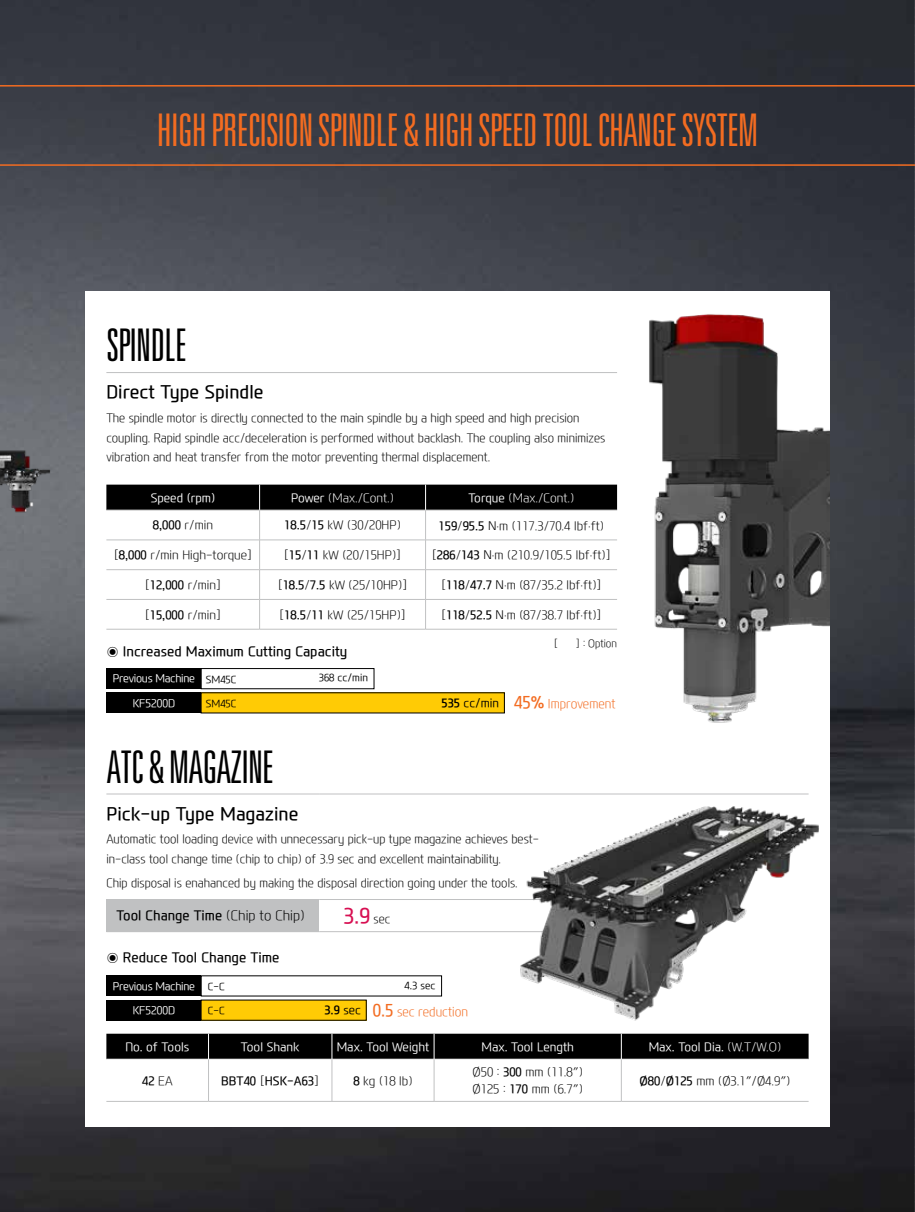
<style>
.page{position:relative;width:915px;height:1212px;background:#fff}
.page>*{position:absolute;margin:0;border:0;box-sizing:border-box;transform-origin:0 0}
.t1{font:300 ultra-condensed 45px "Univers LT Std";letter-spacing:-.02em;color:#f36c21}
.t2{font:300 ultra-condensed 45px "Univers LT Std";letter-spacing:-.02em;color:#000}
.t3{font:500 21px "Modern H";color:#d70f52}
.t4{font:500 18px "Modern H";color:#000}
.t5{font:500 13.5px "Modern H";color:#000}
.t6{font:300 12.6px "Modern H Eco";color:#f36c21;scale:.95 1}
.t7{font:300 12px/19.5px "Modern H Eco";color:#000;scale:.95 1}
.t8{font:300 12px/16.5px "Modern H Eco";color:#000}
.t9{font:300 12px "Modern H";color:#fff}
.t10{font:300 12px "Modern H Eco";color:#fff}
.t11{font:500 12px "Modern H";color:#000}
.t12{font:300 11.85px "Modern H";color:#000}
.t13{font:700 11.85px "Modern H";color:#000}
.t14{font:300 10.95px "Modern H";letter-spacing:-.025em;color:#fff}
.t15{font:300 10.95px "Modern H";color:#fff}
.t16{font:300 10.5px "Modern H Eco";color:#000;scale:.95 1}
.t17{font:300 10.05px "Modern H";color:#000}
.s1{font-family:"Modern H"}
.s2{font-family:"Modern H Eco";font-weight:300}
.s3{font-family:"Modern H";font-weight:500}
.s4{font-family:"KIAOTFL";font-weight:400}
.s5{font-weight:700}
.s6{font-family:"Modern H";font-weight:500;font-size:16.8px}
.s7{font-family:"Modern H Eco";font-weight:300;font-size:12px;color:#000}
.s8{font-weight:300}
.s9{font-family:"Modern H Eco"}
</style>
<div class="page">
<img style="left:0;top:0;width:914px;height:1212px">
<hr style="left:0;top:85px;width:914px;height:2px;background:#f36c21">
<hr style="left:0;top:164px;width:914px;height:2px;background:#f36c21">
<svg style="left:914px;top:0;width:1px;height:1212px"></svg>
<div style="left:85px;top:291px;width:744px;height:836px;background:#fff"></div>
<hr style="left:106px;top:372px;width:511px;height:1px;background:#c0c1c2">
<div style="left:106px;top:899px;width:213px;height:33px;background:#c0c1c2"></div>
<hr style="left:106px;top:794px;width:213px;height:1px;background:#c0c1c2">
<hr style="left:319px;top:794px;width:230px;height:1px;background:#c0c1c2">
<hr style="left:319px;top:899px;width:230px;height:1px;background:#c0c1c2">
<hr style="left:319px;top:931px;width:230px;height:1px;background:#c0c1c2">
<div style="left:106px;top:1034px;width:702px;height:25px;background:#000"></div>
<hr style="left:208px;top:1059px;width:1px;height:42px;background:#c0c1c2">
<hr style="left:331px;top:1059px;width:1px;height:42px;background:#c0c1c2">
<hr style="left:433px;top:1059px;width:1px;height:42px;background:#c0c1c2">
<hr style="left:621px;top:1059px;width:1px;height:42px;background:#c0c1c2">
<hr style="left:106px;top:1101px;width:102px;height:1px;background:#c0c1c2">
<hr style="left:208px;top:1101px;width:124px;height:1px;background:#c0c1c2">
<hr style="left:332px;top:1101px;width:102px;height:1px;background:#c0c1c2">
<hr style="left:434px;top:1101px;width:187px;height:1px;background:#c0c1c2">
<hr style="left:621px;top:1101px;width:187px;height:1px;background:#c0c1c2">
<img style="left:0;top:195px;width:89px;height:445px">
<div style="left:201px;top:1000px;width:165px;height:20px;background:#ffcb05"></div>
<div style="left:106px;top:976px;width:95px;height:20px;background:#000"></div>
<div style="left:106px;top:1000px;width:95px;height:20px;background:#000"></div>
<div style="left:201px;top:668px;width:173px;height:21px;border:1px solid #000"></div>
<div style="left:201px;top:693px;width:303px;height:20px;background:#ffcb05"></div>
<div style="left:106px;top:668px;width:95px;height:21px;background:#000"></div>
<div style="left:106px;top:693px;width:95px;height:20px;background:#000"></div>
<div style="left:106px;top:485px;width:511px;height:25px;background:#000"></div>
<hr style="left:106px;top:510px;width:153px;height:1px;background:#dcdcdc">
<hr style="left:259px;top:510px;width:166px;height:1px;background:#dcdcdc">
<hr style="left:425px;top:510px;width:192px;height:1px;background:#dcdcdc">
<hr style="left:259px;top:510px;width:1px;height:30px;background:#c0c1c2">
<hr style="left:425px;top:510px;width:1px;height:30px;background:#c0c1c2">
<hr style="left:106px;top:540px;width:153px;height:1px;background:#c0c1c2">
<hr style="left:259px;top:540px;width:166px;height:1px;background:#c0c1c2">
<hr style="left:425px;top:540px;width:192px;height:1px;background:#c0c1c2">
<hr style="left:259px;top:569px;width:166px;height:1px;background:#c0c1c2">
<hr style="left:425px;top:569px;width:192px;height:1px;background:#c0c1c2">
<hr style="left:106px;top:569px;width:153px;height:1px;background:#c0c1c2">
<hr style="left:106px;top:599px;width:153px;height:1px;background:#c0c1c2">
<hr style="left:259px;top:599px;width:166px;height:1px;background:#c0c1c2">
<svg style="left:259px;top:541px;width:1px;height:88px"></svg>
<hr style="left:425px;top:599px;width:192px;height:1px;background:#c0c1c2">
<svg style="left:425px;top:541px;width:1px;height:88px"></svg>
<hr style="left:106px;top:629px;width:153px;height:1px;background:#c0c1c2">
<hr style="left:259px;top:629px;width:166px;height:1px;background:#c0c1c2">
<hr style="left:425px;top:629px;width:192px;height:1px;background:#c0c1c2">
<img style="left:619px;top:289px;width:210px;height:434px">
<img style="left:504px;top:791px;width:328px;height:239px">
<h1 class="t1" style="left:157px;top:107px;width:602px">HIGH PRECISION SPINDLE &amp; HIGH SPEED TOOL CHANGE SYSTEM</h1>
<h1 class="t2" style="left:106px;top:322px;width:82px">SPINDLE</h1>
<h3 class="t4" style="left:106px;top:380px;width:159px">Direct Type Spindle</h3>
<p class="t7" style="left:106px;top:408px;width:526px">The spindle motor is directly connected to the main spindle by a high speed and high precision coupling. Rapid spindle acc/deceleration is performed without backlash. The coupling also minimizes vibration and heat transfer from the motor preventing thermal displacement.</p>
<p class="t9" style="left:151px;top:489px;width:66px">Speed (rpm)</p>
<p class="t10" style="left:291px;top:489px;width:105px"><span class="s1">Power</span> (Max./Cont.)</p>
<p class="t10" style="left:468px;top:489px;width:108px"><span class="s1">Torque</span> (Max./Cont.)</p>
<p class="t11" style="left:153px;top:517px;width:62px">8,000 <span class="s2">r/min</span></p>
<p class="t8" style="left:284px;top:517px;width:118px"><span class="s3">18.5</span>/<span class="s3">15</span> kW (30/20HP)</p>
<p class="t8" style="left:438px;top:517px;width:167px"><span class="s3">159</span>/<span class="s3">95.5</span> <span class="s4">N</span>.m (117.3/70.4 lbf.ft)</p>
<p class="t8" style="left:114px;top:546px;width:140px">[<span class="s3">8,000</span> r/min High-torque]</p>
<p class="t8" style="left:284px;top:546px;width:119px">[<span class="s3">15</span>/<span class="s3">11</span> kW (20/15HP)]</p>
<p class="t8" style="left:432px;top:547px;width:180px">[<span class="s3">286</span>/<span class="s3">143</span> <span class="s4">N</span>.m (210.9/105.5 lbf.ft)]</p>
<p class="t8" style="left:145px;top:576px;width:78px">[<span class="s3">12,000</span> r/min]</p>
<p class="t8" style="left:278px;top:576px;width:131px">[<span class="s3">18.5</span>/<span class="s3">7.5</span> kW (25/10HP)]</p>
<p class="t8" style="left:441px;top:576px;width:162px">[<span class="s3">118</span>/<span class="s3">47.7</span> <span class="s4">N</span>.m (87/35.2 lbf.ft)]</p>
<p class="t8" style="left:145px;top:606px;width:78px">[<span class="s3">15,000</span> r/min]</p>
<p class="t8" style="left:279px;top:606px;width:128px">[<span class="s3">18.5</span>/<span class="s3">11</span> kW (25/15HP)]</p>
<p class="t8" style="left:441px;top:606px;width:162px">[<span class="s3">118</span>/<span class="s3">52.5</span> <span class="s4">N</span>.m (87/38.7 lbf.ft)]</p>
<p class="t16" style="left:553px;top:636px;width:6px">[</p>
<p class="t16" style="left:575px;top:636px;width:45px">] : Option</p>
<p class="t5" style="left:106px;top:642px;width:242px">⦿ Increased Maximum Cutting Capacity</p>
<p class="t14" style="left:113px;top:671px;width:84px">Previous Machine</p>
<p class="t15" style="left:133px;top:695px;width:44px">KF5200D</p>
<p class="t17" style="left:206px;top:672px;width:32px">SM45C</p>
<p class="t17" style="left:206px;top:696px;width:32px">SM45C</p>
<p class="t17" style="left:319px;top:671px;width:51px">368 cc/min</p>
<p class="t12" style="left:441px;top:695px;width:59px"><span class="s5">535</span> cc/min</p>
<p class="t6" style="left:514px;top:695px;width:108px"><span class="s6">45%</span> Improvement</p>
<h1 class="t2" style="left:106px;top:743px;width:169px">ATC &amp; MAGAZINE</h1>
<h3 class="t4" style="left:106px;top:801px;width:193px">Pick-up Type Magazine</h3>
<p class="t7" style="left:106px;top:829px;width:456px">Automatic tool loading device with unnecessary pick-up type magazine achieves best&shy;in-class tool change time (chip to chip) of 3.9 sec and excellent maintainability.</p>
<p class="t7" style="left:106px;top:872px;width:434px">Chip disposal is enahanced by making the disposal direction going under the tools.</p>
<p class="t5" style="left:116px;top:906px;width:190px">Tool Change Time <span class="s2">(Chip to Chip)</span></p>
<h2 class="t3" style="left:343px;top:901px;width:48px">3.9 <span class="s7">sec</span></h2>
<p class="t5" style="left:106px;top:948px;width:175px">⦿ Reduce Tool Change Time</p>
<p class="t14" style="left:113px;top:978px;width:84px">Previous Machine</p>
<p class="t15" style="left:133px;top:1003px;width:44px">KF5200D</p>
<p class="t17" style="left:208px;top:980px;width:18px">C-C</p>
<p class="t17" style="left:208px;top:1004px;width:18px">C-C</p>
<p class="t13" style="left:324px;top:1002px;width:38px">3.9 <span class="s8">sec</span></p>
<p class="t17" style="left:404px;top:978px;width:32px">4.3 sec</p>
<p class="t6" style="left:372px;top:1003px;width:102px"><span class="s6">0.5</span> sec reduction</p>
<p class="t9" style="left:125px;top:1038px;width:65px">No. of Tools</p>
<p class="t9" style="left:241px;top:1038px;width:60px">Tool Shank</p>
<p class="t9" style="left:336px;top:1038px;width:94px">Max. Tool Weight</p>
<p class="t9" style="left:481px;top:1038px;width:94px">Max. Tool Length</p>
<p class="t9" style="left:648px;top:1038px;width:134px">Max. Tool Dia. <span class="s9">(W.T/W.O)</span></p>
<p class="t11" style="left:142px;top:1072px;width:32px">42 <span class="s2">EA</span></p>
<p class="t11" style="left:221px;top:1072px;width:99px">BBT40 <span class="s2">[</span>HSK-A63<span class="s2">]</span></p>
<p class="t8" style="left:353px;top:1072px;width:61px"><span class="s3">8</span> kg (18 lb)</p>
<p class="t8" style="left:472px;top:1064px;width:112px">Ø50 : <span class="s3">300</span> mm (11.8″)<br>Ø125 : <span class="s3">170</span> mm (6.7″)</p>
<p class="t8" style="left:639px;top:1072px;width:152px"><span class="s3">Ø80</span>/<span class="s3">Ø125</span> mm (Ø3.1″/Ø4.9″)</p>
</div>
